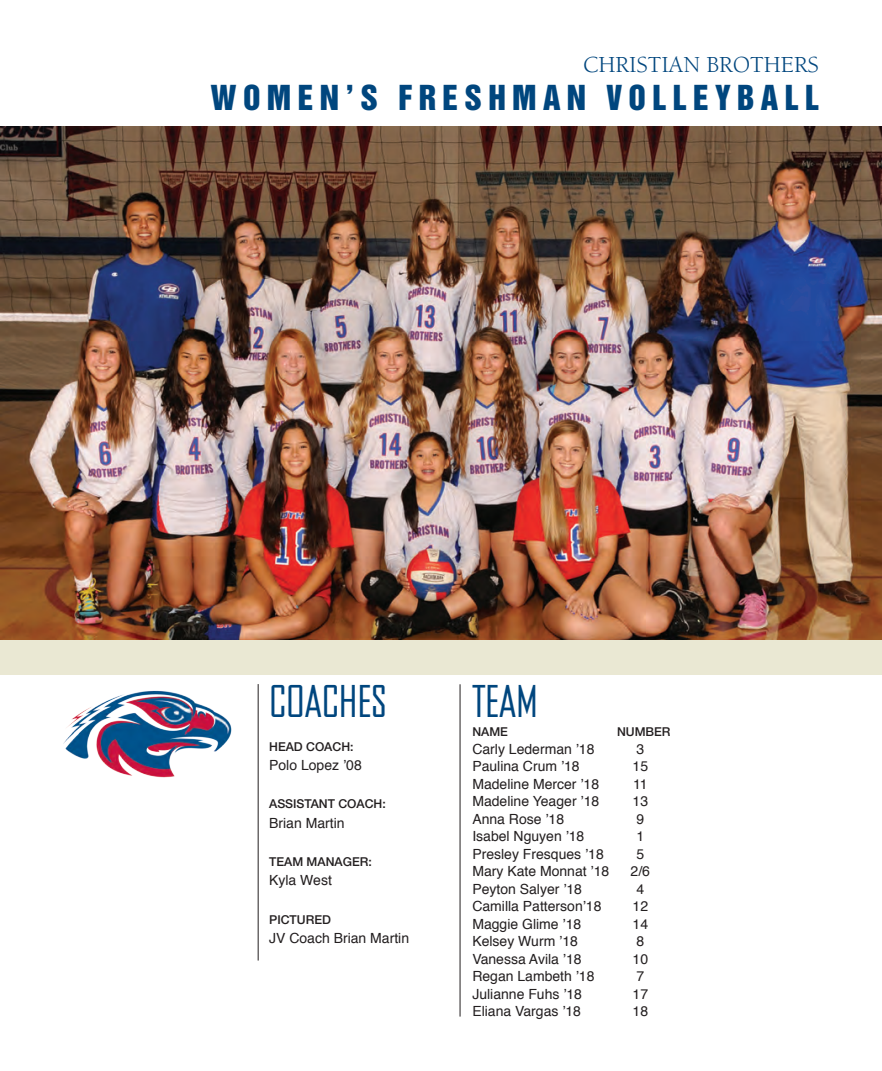
<style>
.page{position:relative;width:882px;height:1071px;background:#fff}
.page>*{position:absolute;margin:0;border:0;box-sizing:border-box;transform-origin:0 0}
.t1{font:42px "Bureau Agency";color:#00467e}
.t2{font:31.5px "Helvetica Inserat";letter-spacing:.2em;color:#00467e}
.t3{font:23.62px "Berkeley";color:#00467e}
.t4{font:14px "Helvetica";color:#231f20}
.t5{font:500 12.25px "Helvetica Neue";color:#231f20}
</style>
<div class="page">
<img style="left:0;top:126px;width:882px;height:514px">
<div style="left:0;top:640px;width:882px;height:36px;background:#eae8d3"></div>
<hr style="left:258px;top:684px;width:1px;height:277px;background:#231f20">
<hr style="left:460px;top:684px;width:1px;height:333px;background:#231f20">
<img style="left:63px;top:690px;width:169px;height:88px">
<p class="t3" style="left:583px;top:52px;width:237px">CHRISTIAN BROTHERS</p>
<p class="t2" style="left:211px;top:78px;width:610px">WOMEN’S FRESHMAN VOLLEYBALL</p>
<p class="t1" style="left:269px;top:679px;width:119px">COACHES</p>
<p class="t5" style="left:269px;top:739px;width:86px">HEAD COACH:</p>
<p class="t4" style="left:269px;top:754px;width:94px">Polo Lopez ’08</p>
<p class="t5" style="left:269px;top:797px;width:118px">ASSISTANT COACH:</p>
<p class="t4" style="left:269px;top:812px;width:77px">Brian Martin</p>
<p class="t5" style="left:269px;top:854px;width:104px">TEAM MANAGER:</p>
<p class="t4" style="left:269px;top:870px;width:64px">Kyla West</p>
<p class="t5" style="left:269px;top:912px;width:63px">PICTURED</p>
<p class="t4" style="left:269px;top:927px;width:142px">JV Coach Brian Martin</p>
<p class="t1" style="left:472px;top:679px;width:67px">TEAM</p>
<p class="t5" style="left:472px;top:724px;width:37px">NAME</p>
<p class="t5" style="left:617px;top:724px;width:55px">NUMBER</p>
<p class="t4" style="left:472px;top:738px;width:124px">Carly Lederman ’18</p>
<p class="t4" style="left:636px;top:738px;width:9px">3</p>
<p class="t4" style="left:472px;top:755px;width:109px">Paulina Crum ’18</p>
<p class="t4" style="left:633px;top:755px;width:17px">15</p>
<p class="t4" style="left:472px;top:773px;width:128px">Madeline Mercer ’18</p>
<p class="t4" style="left:633px;top:773px;width:16px">11</p>
<p class="t4" style="left:472px;top:790px;width:128px">Madeline Yeager ’18</p>
<p class="t4" style="left:633px;top:790px;width:17px">13</p>
<p class="t4" style="left:472px;top:808px;width:93px">Anna Rose ’18</p>
<p class="t4" style="left:636px;top:808px;width:9px">9</p>
<p class="t4" style="left:472px;top:825px;width:114px">Isabel Nguyen ’18</p>
<p class="t4" style="left:636px;top:825px;width:9px">1</p>
<p class="t4" style="left:472px;top:843px;width:133px">Presley Fresques ’18</p>
<p class="t4" style="left:636px;top:843px;width:9px">5</p>
<p class="t4" style="left:472px;top:860px;width:138px">Mary Kate Monnat ’18</p>
<p class="t4" style="left:631px;top:860px;width:21px">2/6</p>
<p class="t4" style="left:472px;top:878px;width:111px">Peyton Salyer ’18</p>
<p class="t4" style="left:636px;top:878px;width:9px">4</p>
<p class="t4" style="left:472px;top:895px;width:131px">Camilla Patterson’18</p>
<p class="t4" style="left:633px;top:895px;width:17px">12</p>
<p class="t4" style="left:472px;top:913px;width:110px">Maggie Glime ’18</p>
<p class="t4" style="left:633px;top:913px;width:17px">14</p>
<p class="t4" style="left:472px;top:930px;width:107px">Kelsey Wurm ’18</p>
<p class="t4" style="left:636px;top:930px;width:9px">8</p>
<p class="t4" style="left:472px;top:948px;width:111px">Vanessa Avila ’18</p>
<p class="t4" style="left:633px;top:948px;width:17px">10</p>
<p class="t4" style="left:472px;top:965px;width:124px">Regan Lambeth ’18</p>
<p class="t4" style="left:636px;top:965px;width:9px">7</p>
<p class="t4" style="left:472px;top:983px;width:111px">Julianne Fuhs ’18</p>
<p class="t4" style="left:633px;top:983px;width:17px">17</p>
<p class="t4" style="left:472px;top:1000px;width:110px">Eliana Vargas ’18</p>
<p class="t4" style="left:633px;top:1000px;width:17px">18</p>
</div>
